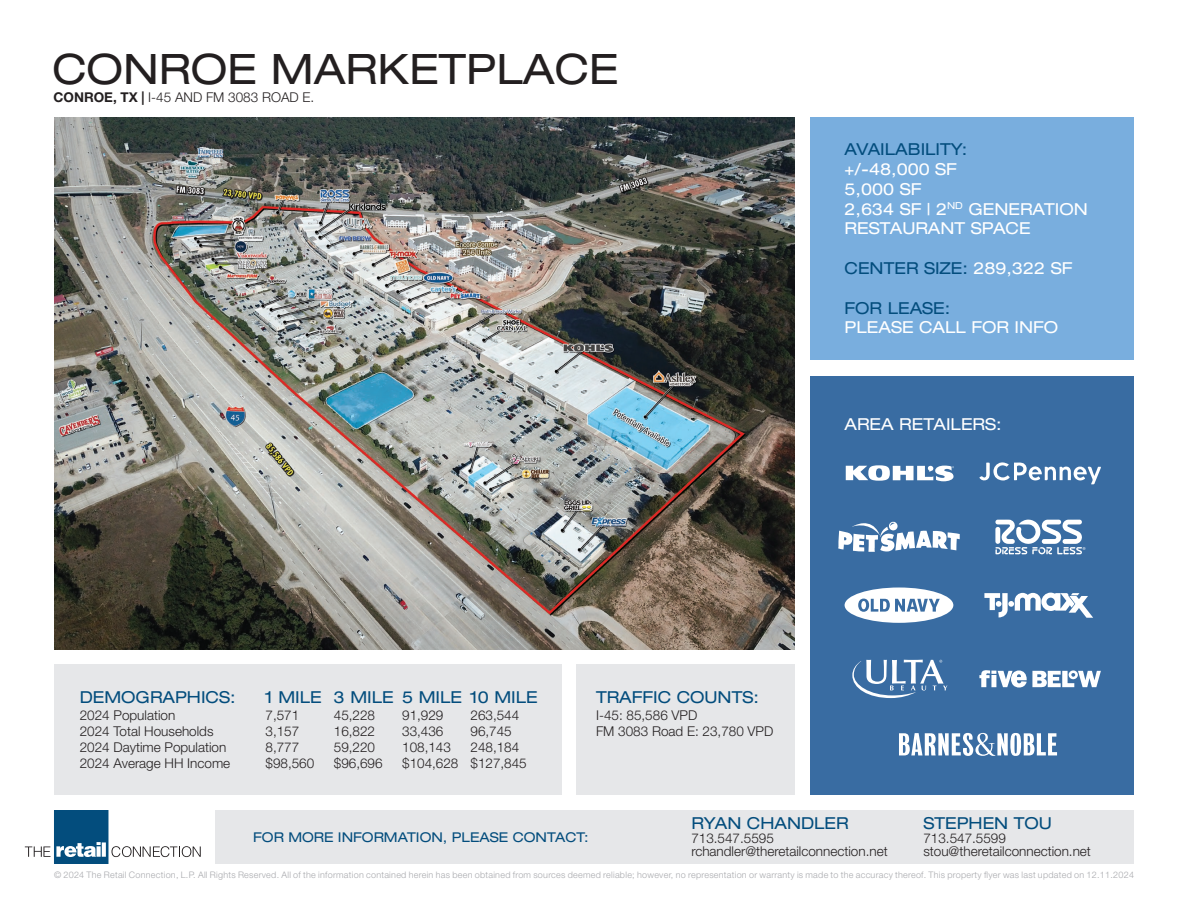
<style>
.page{position:relative;width:1188px;height:918px;background:#fff}
.page>*{position:absolute;margin:0;border:0;box-sizing:border-box;transform-origin:0 0}
.t1{font:expanded 42px "Helvetica Neue LT Std";color:#231f20}
.t2{font:expanded 16.5px "Helvetica Neue LT Std";color:#034d7d}
.t3{font:expanded 16.5px/19.8px "Helvetica Neue LT Std";color:#fff}
.t4{font:300 13.5px "Helvetica Neue LT Std";color:#231f20}
.t5{font:expanded 13.5px "Helvetica Neue LT Std";color:#034d7d}
.t6{font:300 9px "Helvetica Neue LT Std";letter-spacing:.03em;color:#a8a9ad}
.s1{font-weight:700}
.s2{color:#fff}
</style>
<div class="page">
<svg style="left:25px;top:810px;width:176px;height:54px"></svg>
<div style="left:216px;top:810px;width:918px;height:54px;background:#e6e7e9"></div>
<div style="left:54px;top:665px;width:508px;height:130px;background:#e6e7e9"></div>
<div style="left:577px;top:665px;width:218px;height:130px;background:#e6e7e9"></div>
<div style="left:810px;top:117px;width:324px;height:243px;background:#79aede"></div>
<div style="left:810px;top:377px;width:324px;height:418px;background:#396ca2"></div>
<svg style="left:846px;top:465px;width:108px;height:16px"></svg>
<svg style="left:979px;top:462px;width:122px;height:23px"></svg>
<svg style="left:995px;top:520px;width:90px;height:34px"></svg>
<svg style="left:984px;top:593px;width:109px;height:25px"></svg>
<svg style="left:845px;top:588px;width:108px;height:35px"></svg>
<svg style="left:838px;top:522px;width:122px;height:30px"></svg>
<img style="left:54px;top:117px;width:741px;height:533px">
<svg style="left:979px;top:670px;width:122px;height:18px"></svg>
<svg style="left:852px;top:660px;width:95px;height:38px"></svg>
<svg style="left:899px;top:733px;width:158px;height:23px"></svg>
<p class="t1" style="left:52px;top:44px;width:568px">CONROE MARKETPLACE</p>
<p class="t4" style="left:54px;top:89px;width:262px"><span class="s1">CONROE, TX |</span> I-45 AND FM 3083 ROAD E.</p>
<p class="t2" style="left:845px;top:139px;width:124px">AVAILABILITY:</p>
<p class="t3" style="left:845px;top:159px;width:114px">+/-48,000 SF</p>
<p class="t3" style="left:845px;top:179px;width:78px">5,000 SF</p>
<p class="t3" style="left:845px;top:199px;width:245px">2,634 SF | 2<sup>ND</sup> GENERATION<br>RESTAURANT SPACE</p>
<p class="t2" style="left:845px;top:258px;width:229px">CENTER SIZE: <span class="s2">289,322 SF</span></p>
<p class="t2" style="left:845px;top:298px;width:107px">FOR LEASE:</p>
<p class="t3" style="left:845px;top:317px;width:215px">PLEASE CALL FOR INFO</p>
<p class="t3" style="left:845px;top:414px;width:159px">AREA RETAILERS:</p>
<p class="t2" style="left:80px;top:687px;width:157px">DEMOGRAPHICS:</p>
<p class="t4" style="left:80px;top:707px;width:97px">2024 Population</p>
<p class="t4" style="left:80px;top:723px;width:135px">2024 Total Households</p>
<p class="t4" style="left:80px;top:739px;width:148px">2024 Daytime Population</p>
<p class="t4" style="left:80px;top:755px;width:152px">2024 Average HH Income</p>
<p class="t2" style="left:266px;top:687px;width:58px">1 MILE</p>
<p class="t4" style="left:266px;top:707px;width:35px">7,571</p>
<p class="t4" style="left:266px;top:723px;width:35px">3,157</p>
<p class="t4" style="left:266px;top:739px;width:35px">8,777</p>
<p class="t4" style="left:266px;top:755px;width:50px">$98,560</p>
<p class="t2" style="left:334px;top:687px;width:61px">3 MILE</p>
<p class="t4" style="left:334px;top:707px;width:43px">45,228</p>
<p class="t4" style="left:334px;top:723px;width:43px">16,822</p>
<p class="t4" style="left:334px;top:739px;width:43px">59,220</p>
<p class="t4" style="left:334px;top:755px;width:50px">$96,696</p>
<p class="t2" style="left:402px;top:687px;width:61px">5 MILE</p>
<p class="t4" style="left:402px;top:707px;width:43px">91,929</p>
<p class="t4" style="left:402px;top:723px;width:43px">33,436</p>
<p class="t4" style="left:402px;top:739px;width:50px">108,143</p>
<p class="t4" style="left:402px;top:755px;width:58px">$104,628</p>
<p class="t2" style="left:471px;top:687px;width:69px">10 MILE</p>
<p class="t4" style="left:471px;top:707px;width:50px">263,544</p>
<p class="t4" style="left:471px;top:723px;width:43px">96,745</p>
<p class="t4" style="left:471px;top:739px;width:50px">248,184</p>
<p class="t4" style="left:471px;top:755px;width:58px">$127,845</p>
<p class="t2" style="left:596px;top:687px;width:164px">TRAFFIC COUNTS:</p>
<p class="t4" style="left:596px;top:707px;width:103px">I-45: 85,586 VPD</p>
<p class="t4" style="left:596px;top:723px;width:179px">FM 3083 Road E: 23,780 VPD</p>
<p class="t5" style="left:253px;top:829px;width:337px">FOR MORE INFORMATION, PLEASE CONTACT:</p>
<p class="t2" style="left:691px;top:814px;width:159px">RYAN CHANDLER</p>
<p class="t4" style="left:691px;top:830px;width:84px">713.547.5595</p>
<p class="t4" style="left:691px;top:843px;width:198px">rchandler@theretailconnection.net</p>
<p class="t2" style="left:923px;top:814px;width:130px">STEPHEN TOU</p>
<p class="t4" style="left:923px;top:830px;width:84px">713.547.5599</p>
<p class="t4" style="left:923px;top:843px;width:169px">stou@theretailconnection.net</p>
<p class="t6" style="left:54px;top:869px;width:1082px">© 2024 The Retail Connection, L.P. All Rights Reserved. All of the information contained herein has been obtained from sources deemed reliable; however, no representation or warranty is made to the accuracy thereof. This property flyer was last updated on 12.11.2024</p>
</div>
